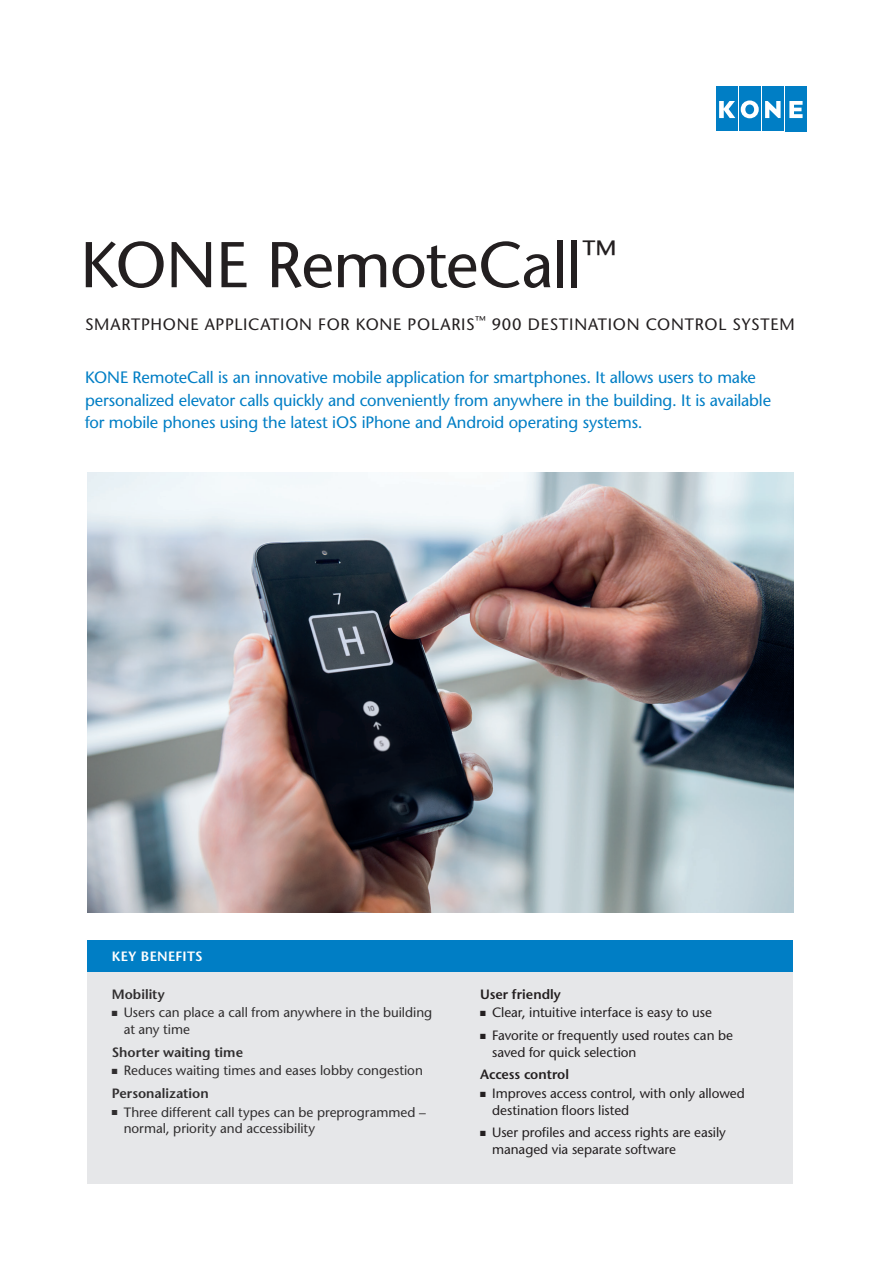
<style>
.page{position:relative;width:893px;height:1263px;background:#fff}
.page>*{position:absolute;margin:0;border:0;box-sizing:border-box;transform-origin:0 0}
.t1{font:64.5px "Stone Sans";letter-spacing:-.015em;color:#231f20}
.t2{font:16.5px/22.5px "Stone Sans";letter-spacing:-.01em;color:#007ec5}
.t3{font:16.5px "Stone Sans";letter-spacing:.045em;color:#231f20}
.t4{font:13.5px/16.5px "Stone Sans";letter-spacing:-.005em;color:#231f20}
.t5{font:13.5px/16.5px "Stone Sans";color:#302e2f}
.t6{font:600 13.5px "Stone Sans";color:#302e2f}
.t7{font:600 13.5px "Stone Sans";color:#231f20}
.t8{font:600 13.5px "Stone Sans";letter-spacing:.015em;color:#fff}
.s1{font-weight:600}
</style>
<div class="page">
<div style="left:716px;top:87px;width:21px;height:44px;background:#007ec5"></div>
<svg style="left:719px;top:101px;width:16px;height:17px"></svg>
<div style="left:762px;top:87px;width:21px;height:44px;background:#007ec5"></div>
<svg style="left:765px;top:101px;width:16px;height:17px"></svg>
<div style="left:739px;top:87px;width:21px;height:44px;background:#007ec5"></div>
<svg style="left:741px;top:100px;width:18px;height:18px"></svg>
<div style="left:785px;top:87px;width:21px;height:44px;background:#007ec5"></div>
<svg style="left:789px;top:101px;width:14px;height:17px"></svg>
<div style="left:87px;top:972px;width:706px;height:211px;background:#e6e7e9"></div>
<div style="left:87px;top:940px;width:706px;height:31px;background:#007ec5"></div>
<img style="left:87px;top:472px;width:706px;height:441px">
<h1 class="t1" style="left:80px;top:225px;width:537px">KONE RemoteCall<sup>™</sup></h1>
<p class="t3" style="left:85px;top:314px;width:711px">SMARTPHONE APPLICATION FOR KONE POLARIS<sup>™</sup> 900 DESTINATION CONTROL SYSTEM</p>
<p class="t2" style="left:85px;top:366px;width:688px">KONE RemoteCall is an innovative mobile application for smartphones. It allows users to make personalized elevator calls quickly and conveniently from anywhere in the building. It is available for mobile phones using the latest iOS iPhone and Android operating systems.</p>
<p class="t8" style="left:112px;top:948px;width:92px">KEY BENEFITS</p>
<p class="t6" style="left:112px;top:985px;width:55px">Mobility</p>
<p class="t5" style="left:124px;top:1004px;width:310px;text-indent:-12px">■ Users can place a call from anywhere in the building at any time</p>
<p class="t6" style="left:112px;top:1043px;width:133px">Shorter waiting time</p>
<p class="t5" style="left:112px;top:1059px;width:313px;line-height:23px">■ Reduces waiting times and eases lobby congestion<br><span class="s1">Personalization</span></p>
<p class="t5" style="left:124px;top:1104px;width:304px;text-indent:-12px">■ Three different call types can be preprogrammed – normal, priority and accessibility</p>
<p class="t7" style="left:480px;top:985px;width:82px">User friendly</p>
<p class="t4" style="left:480px;top:1004px;width:233px">■ Clear, intuitive interface is easy to use</p>
<p class="t4" style="left:492px;top:1027px;width:242px;text-indent:-12px">■ Favorite or frequently used routes can be saved for quick selection</p>
<p class="t7" style="left:480px;top:1066px;width:90px">Access control</p>
<p class="t4" style="left:492px;top:1085px;width:254px;text-indent:-12px">■ Improves access control, with only allowed destination floors listed</p>
<p class="t4" style="left:492px;top:1124px;width:235px;text-indent:-12px">■ User profiles and access rights are easily managed via separate software</p>
</div>
